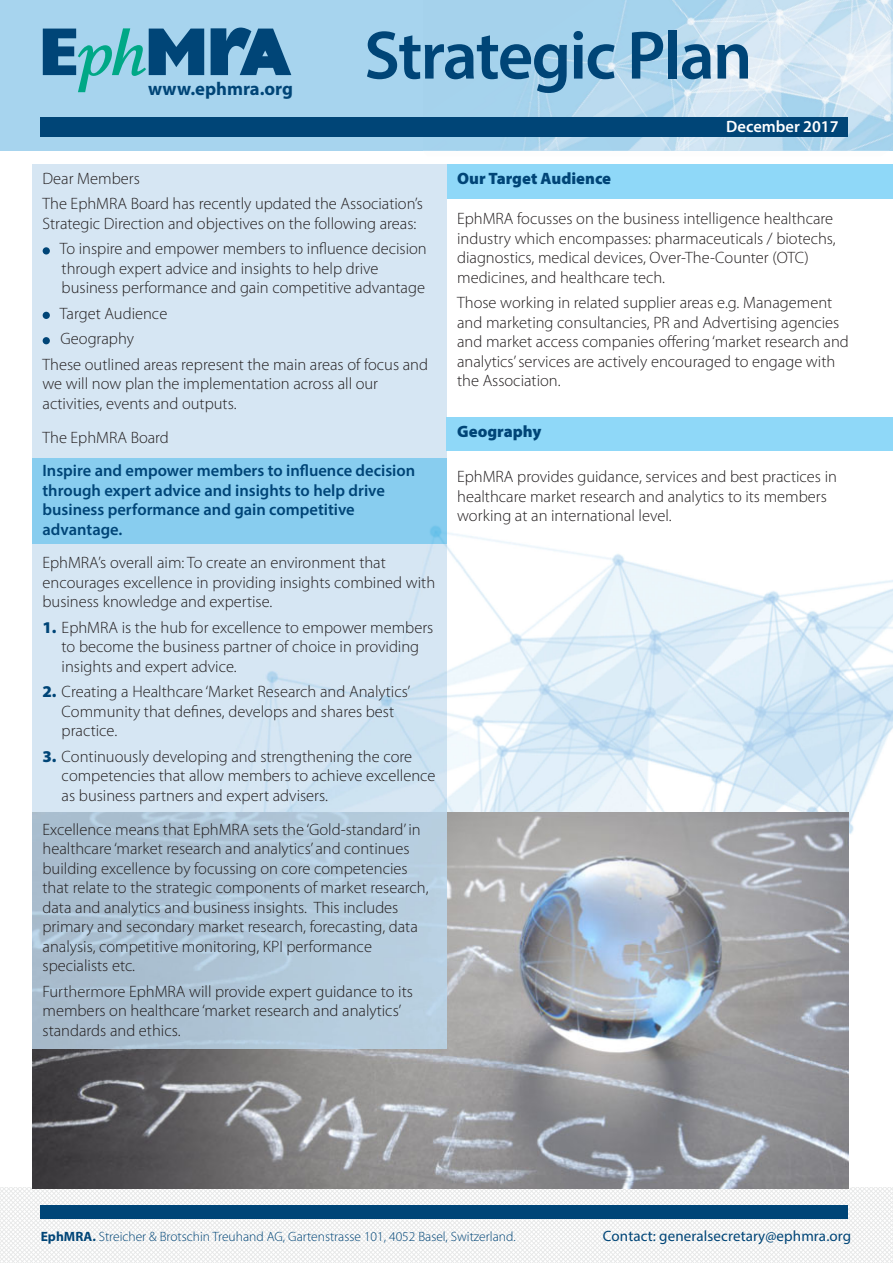
<style>
.page{position:relative;width:893px;height:1263px;background:#fff}
.page>*{position:absolute;margin:0;border:0;box-sizing:border-box;transform-origin:0 0}
.t1{font:600 69px "Myriad Pro";letter-spacing:-.025em;color:#004577}
.t2{font:700 18.6px "Myriad Pro";color:#004577}
.t3{font:300 16.5px/19.5px "Myriad Pro";color:#231f20}
.t4{font:600 16.5px/19.5px "Myriad Pro";color:#004577}
.t5{font:900 16.5px "Myriad Pro";color:#004577}
.t6{font:600 16.5px "Myriad Pro";color:#fff}
.t7{font:15px "Myriad Pro";letter-spacing:.01em;color:#004577}
.t8{font:300 13.5px "Myriad Pro";color:#004577}
.s1{font-weight:900;color:#004577}
.s2{font-weight:700}
</style>
<div class="page">
<img style="left:850px;top:580px;width:43px;height:254px">
<img style="left:446px;top:532px;width:404px;height:281px">
<div style="left:0;top:0;width:893px;height:151px;background:#a7d4ee"></div>
<svg style="left:0;top:1187px;width:893px;height:76px"></svg>
<div style="left:40px;top:1205px;width:808px;height:14px;background:#004577"></div>
<img style="left:446px;top:164px;width:89px;height:42px">
<img style="left:423px;top:164px;width:27px;height:1px">
<img style="left:891px;top:33px;width:2px;height:102px">
<img style="left:891px;top:0;width:2px;height:33px">
<img style="left:770px;top:0;width:121px;height:151px">
<img style="left:683px;top:0;width:87px;height:151px">
<img style="left:423px;top:0;width:260px;height:151px">
<img style="left:634px;top:59px;width:107px;height:92px">
<img style="left:423px;top:0;width:174px;height:115px">
<img style="left:591px;top:88px;width:86px;height:63px">
<img style="left:542px;top:137px;width:72px;height:14px">
<img style="left:423px;top:0;width:88px;height:57px">
<div style="left:40px;top:117px;width:808px;height:20px;background:#004577"></div>
<svg style="left:211px;top:28px;width:80px;height:47px"></svg>
<svg style="left:43px;top:28px;width:161px;height:64px"></svg>
<img style="left:33px;top:813px;width:816px;height:375px">
<div style="left:446px;top:165px;width:447px;height:33px;background:#8fd8f8"></div>
<img style="left:446px;top:458px;width:1px;height:60px">
<svg style="left:446px;top:518px;width:1px;height:25px"></svg>
<img style="left:446px;top:813px;width:1px;height:236px">
<img style="left:33px;top:165px;width:413px;height:884px">
<img style="left:33px;top:813px;width:1px;height:236px">
<img style="left:33px;top:1049px;width:413px;height:1px">
<div style="left:43px;top:247px;width:7px;height:7px;background:#004577;border-radius:50%"></div>
<div style="left:43px;top:312px;width:7px;height:7px;background:#004577;border-radius:50%"></div>
<div style="left:43px;top:337px;width:7px;height:7px;background:#004577;border-radius:50%"></div>
<p class="t2" style="left:148px;top:78px;width:146px">www.ephmra.org</p>
<h1 class="t1" style="left:364px;top:30px;width:390px">Strategic Plan</h1>
<p class="t6" style="left:726px;top:120px;width:114px">December 2017</p>
<p class="t3" style="left:43px;top:167px;width:382px;line-height:25.5px">Dear Members<br>The EphMRA Board has recently updated the Association’s</p>
<p class="t3" style="left:60px;top:212px;width:368px;line-height:25.5px;text-indent:-17px">Strategic Direction and objectives on the following areas:<br>To inspire and empower members to influence decision</p>
<p class="t3" style="left:62px;top:260px;width:365px">through expert advice and insights to help drive business performance and gain competitive advantage</p>
<p class="t3" style="left:60px;top:305px;width:109px">Target Audience</p>
<p class="t3" style="left:61px;top:330px;width:75px">Geography</p>
<p class="t3" style="left:43px;top:356px;width:387px">These outlined areas represent the main areas of focus and</p>
<p class="t3" style="left:43px;top:375px;width:337px">we will now plan the implementation across all our activities, events and outputs.</p>
<p class="t3" style="left:43px;top:429px;width:128px">The EphMRA Board</p>
<p class="t4" style="left:43px;top:463px;width:374px">Inspire and empower members to influence decision through expert advice and insights to help drive business performance and gain competitive advantage.</p>
<p class="t3" style="left:43px;top:554px;width:394px">EphMRA’s overall aim: To create an environment that encourages excellence in providing insights combined with business knowledge and expertise.</p>
<p class="t3" style="left:62px;top:619px;width:373px;text-indent:-19px"><span class="s1">1.</span> EphMRA is the hub for excellence to empower members to become the business partner of choice in providing insights and expert advice.</p>
<p class="t3" style="left:62px;top:683px;width:350px;text-indent:-19px"><span class="s1">2.</span> Creating a Healthcare ‘Market Research and Analytics’<br>Community that defines, develops and shares best practice.</p>
<p class="t3" style="left:62px;top:748px;width:375px;text-indent:-19px"><span class="s1">3.</span> Continuously developing and strengthening the core competencies that allow members to achieve excellence as business partners and expert advisers.</p>
<p class="t3" style="left:43px;top:821px;width:388px">Excellence means that EphMRA sets the ‘Gold-standard’ in healthcare ‘market research and analytics’ and continues building excellence by focussing on core competencies that relate to the strategic components of market research, data and analytics and business insights. This includes primary and secondary market research, forecasting, data analysis, competitive monitoring, KPI performance specialists etc.</p>
<p class="t3" style="left:43px;top:983px;width:372px">Furthermore EphMRA will provide expert guidance to its members on healthcare ‘market research and analytics’ standards and ethics.</p>
<p class="t5" style="left:457px;top:172px;width:155px">Our Target Audience</p>
<p class="t3" style="left:457px;top:211px;width:380px">EphMRA focusses on the business intelligence healthcare industry which encompasses: pharmaceuticals / biotechs, diagnostics, medical devices, Over-The-Counter (OTC) medicines, and healthcare tech.</p>
<p class="t3" style="left:457px;top:295px;width:393px">Those working in related supplier areas e.g. Management and marketing consultancies, PR and Advertising agencies and market access companies offering ‘market research and analytics’ services are actively encouraged to engage with the Association.</p>
<p class="t5" style="left:457px;top:426px;width:86px">Geography</p>
<p class="t3" style="left:457px;top:468px;width:381px">EphMRA provides guidance, services and best practices in healthcare market research and analytics to its members working at an international level.</p>
<p class="t8" style="left:41px;top:1228px;width:476px"><span class="s2">EphMRA.</span> Streicher &amp; Brotschin Treuhand AG, Gartenstrasse 101, 4052 Basel, Switzerland.</p>
<p class="t7" style="left:603px;top:1226px;width:250px">Contact: generalsecretary@ephmra.org</p>
</div>
